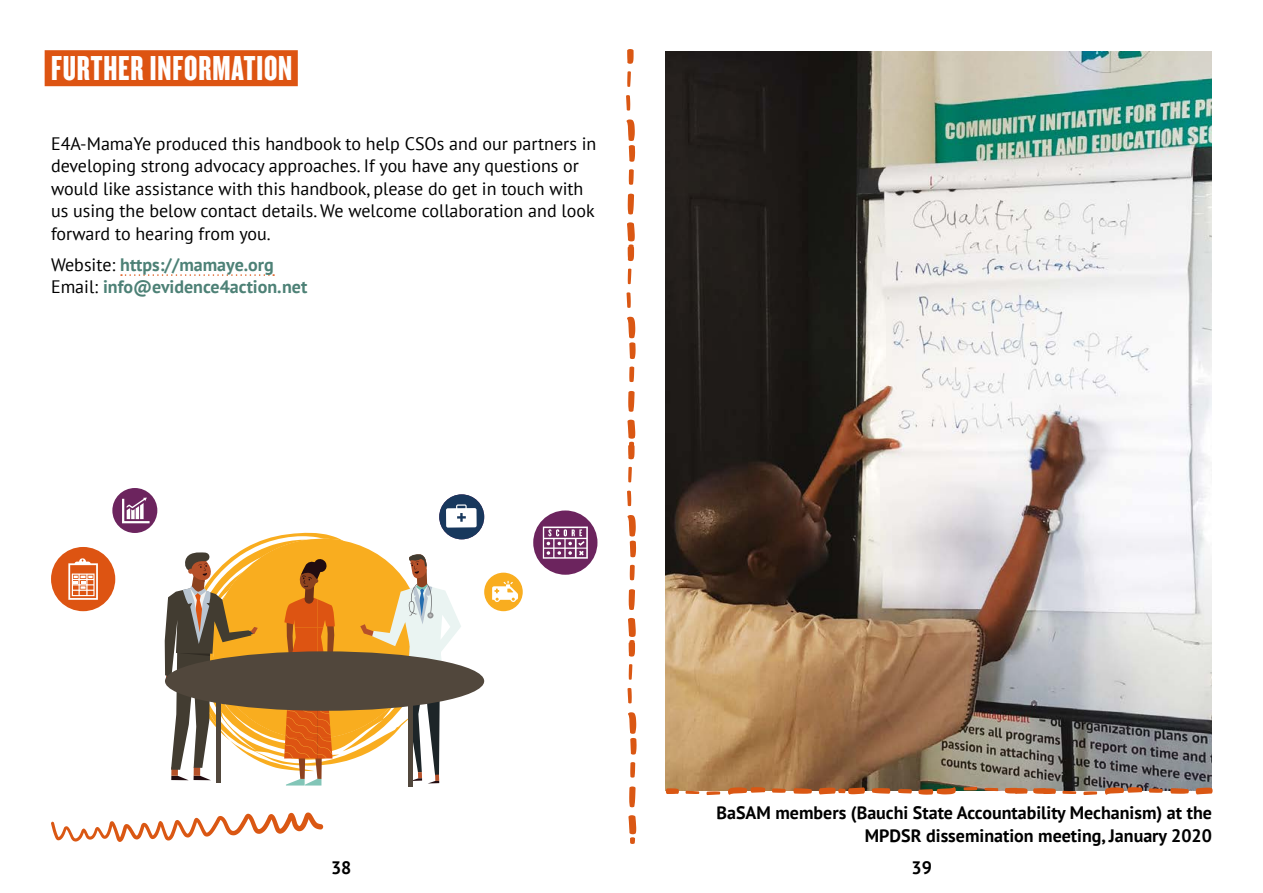
<style>
.page{position:relative;width:1263px;height:893px;background:#fff}
.page>*{position:absolute;margin:0;border:0;box-sizing:border-box;transform-origin:0 0}
.t1{font:36px "Knockout 68 Full Featherwt";letter-spacing:.025em;color:#fff}
.t2{font:18px/22.5px "PT Sans";color:#000}
.t3{font:700 18px/22.5px "PT Sans";color:#000;text-align:right}
.t4{font:700 18px/22.5px "PT Sans";color:#4d8176}
.s1{font-weight:400;color:#000}
</style>
<div class="page">
<svg style="left:627px;top:49px;width:7px;height:15px"></svg>
<svg style="left:627px;top:71px;width:4px;height:16px"></svg>
<svg style="left:626px;top:95px;width:4px;height:16px"></svg>
<svg style="left:626px;top:119px;width:9px;height:43px"></svg>
<svg style="left:629px;top:169px;width:5px;height:16px"></svg>
<svg style="left:628px;top:194px;width:6px;height:20px"></svg>
<svg style="left:627px;top:222px;width:8px;height:39px"></svg>
<svg style="left:628px;top:269px;width:3px;height:15px"></svg>
<svg style="left:626px;top:292px;width:5px;height:16px"></svg>
<svg style="left:627px;top:317px;width:9px;height:42px"></svg>
<svg style="left:629px;top:367px;width:5px;height:15px"></svg>
<svg style="left:628px;top:391px;width:6px;height:21px"></svg>
<svg style="left:627px;top:420px;width:8px;height:39px"></svg>
<svg style="left:628px;top:467px;width:4px;height:15px"></svg>
<svg style="left:627px;top:491px;width:4px;height:15px"></svg>
<svg style="left:627px;top:515px;width:9px;height:42px"></svg>
<svg style="left:630px;top:565px;width:5px;height:15px"></svg>
<svg style="left:629px;top:589px;width:6px;height:21px"></svg>
<svg style="left:628px;top:618px;width:8px;height:39px"></svg>
<svg style="left:629px;top:664px;width:3px;height:16px"></svg>
<svg style="left:627px;top:688px;width:5px;height:15px"></svg>
<svg style="left:628px;top:712px;width:8px;height:43px"></svg>
<svg style="left:630px;top:762px;width:5px;height:16px"></svg>
<svg style="left:629px;top:786px;width:6px;height:21px"></svg>
<svg style="left:628px;top:815px;width:8px;height:29px"></svg>
<svg style="left:51px;top:812px;width:272px;height:30px"></svg>
<hr style="left:408px;top:696px;width:4px;height:91px;background:#51473c">
<div style="left:484px;top:573px;width:39px;height:38px;background:#f9ad1f;border-radius:50%"></div>
<svg style="left:492px;top:581px;width:26px;height:21px"></svg>
<div style="left:439px;top:494px;width:45px;height:45px;background:#18385d;border-radius:50%"></div>
<svg style="left:165px;top:504px;width:312px;height:281px"></svg>
<div style="left:112px;top:488px;width:45px;height:45px;background:#6c245e;border-radius:50%"></div>
<svg style="left:122px;top:498px;width:28px;height:25px"></svg>
<div style="left:51px;top:547px;width:64px;height:64px;background:#dd5412;border-radius:50%"></div>
<svg style="left:68px;top:558px;width:30px;height:42px"></svg>
<div style="left:533px;top:510px;width:64px;height:65px;background:#6c245e;border-radius:50%"></div>
<svg style="left:543px;top:527px;width:45px;height:32px"></svg>
<svg style="left:121px;top:274px;width:153px;height:2px"></svg>
<div style="left:45px;top:50px;width:253px;height:36px;background:#dd5412"></div>
<img style="left:666px;top:51px;width:546px;height:740px">
<svg style="left:666px;top:788px;width:13px;height:6px"></svg>
<svg style="left:685px;top:791px;width:14px;height:3px"></svg>
<svg style="left:706px;top:791px;width:14px;height:4px"></svg>
<svg style="left:728px;top:787px;width:37px;height:8px"></svg>
<svg style="left:772px;top:788px;width:14px;height:5px"></svg>
<svg style="left:793px;top:788px;width:19px;height:6px"></svg>
<svg style="left:984px;top:788px;width:14px;height:3px"></svg>
<svg style="left:963px;top:787px;width:14px;height:3px"></svg>
<svg style="left:918px;top:787px;width:38px;height:8px"></svg>
<svg style="left:898px;top:789px;width:14px;height:4px"></svg>
<svg style="left:872px;top:788px;width:18px;height:6px"></svg>
<svg style="left:819px;top:787px;width:46px;height:7px"></svg>
<svg style="left:1005px;top:788px;width:22px;height:6px"></svg>
<svg style="left:1062px;top:791px;width:14px;height:3px"></svg>
<svg style="left:1083px;top:791px;width:14px;height:4px"></svg>
<svg style="left:1105px;top:787px;width:37px;height:8px"></svg>
<svg style="left:1149px;top:788px;width:13px;height:5px"></svg>
<svg style="left:1170px;top:788px;width:19px;height:6px"></svg>
<svg style="left:1196px;top:788px;width:16px;height:6px"></svg>
<svg style="left:1033px;top:788px;width:23px;height:6px"></svg>
<h1 class="t1" style="left:51px;top:46px;width:243px">FURTHER INFORMATION</h1>
<p class="t2" style="left:51px;top:132px;width:547px">E4A-MamaYe produced this handbook to help CSOs and our partners in developing strong advocacy approaches. If you have any questions or would like assistance with this handbook, please do get in touch with us using the below contact details. We welcome collaboration and look forward to hearing from you.</p>
<p class="t4" style="left:51px;top:253px;width:258px"><span class="s1">Website:</span> https://mamaye.org<br><span class="s1">Email:</span> info@evidence4action.net</p>
<p class="t3" style="left:716px;top:801px;width:497px">BaSAM members (Bauchi State Accountability Mechanism) at the<br>MPDSR dissemination meeting, January 2020</p>
<p class="t3" style="left:331px;top:856px;width:22px">38</p>
<p class="t3" style="left:911px;top:856px;width:22px">39</p>
</div>
